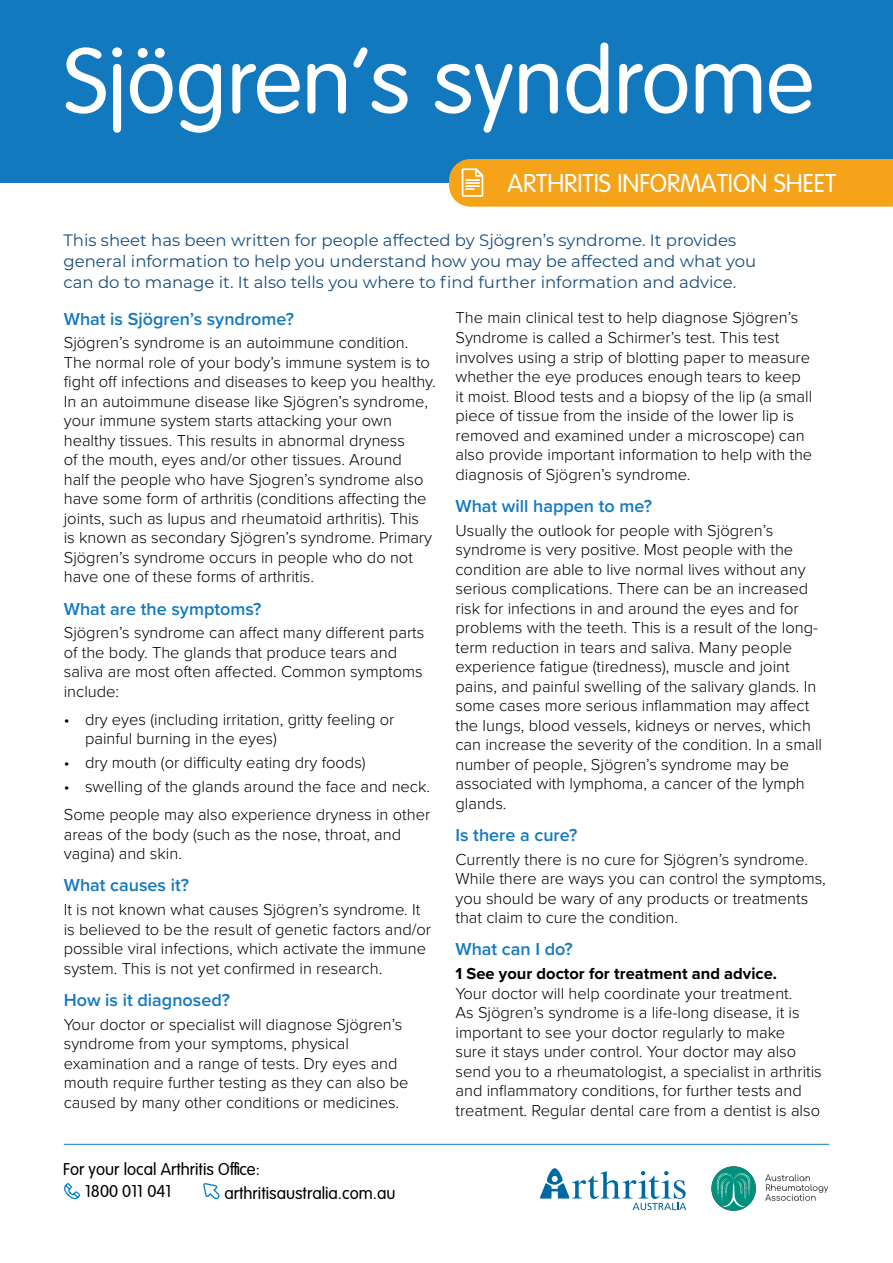
<style>
.page{position:relative;width:893px;height:1263px;background:#fff}
.page>*{position:absolute;margin:0;border:0;box-sizing:border-box;transform-origin:0 0}
.t1{font:300 97.5px "VAG Rundschrift D";color:#fff}
.t2{font:300 27px "VAG Rundschrift D";color:#fff}
.t3{font:600 18px "Proxima Nova";color:#1379bf}
.t4{font:300 18px/21.6px "VAG Rundschrift D";color:#000}
.t5{font:300 16.5px/19.5px "Proxima Nova";color:#000}
.t6{font:16.5px/21px "Montserrat";color:#184e7d}
.t7{font:700 16.5px "Proxima Nova";color:#000}
</style>
<div class="page">
<svg style="left:540px;top:1168px;width:146px;height:42px"></svg>
<svg style="left:711px;top:1166px;width:45px;height:45px"></svg>
<svg style="left:717px;top:1173px;width:33px;height:35px"></svg>
<svg style="left:765px;top:1174px;width:63px;height:27px"></svg>
<svg style="left:64px;top:1183px;width:16px;height:16px"></svg>
<svg style="left:203px;top:1183px;width:16px;height:16px"></svg>
<hr style="left:64px;top:1144px;width:765px;height:1px;background:#1379bf">
<div style="left:0;top:0;width:893px;height:183px;background:#1379bf"></div>
<div style="left:449px;top:159px;width:444px;height:48px;background:#f5a319"></div>
<h1 class="t1" style="left:64px;top:28px;width:752px">Sjögren’s syndrome</h1>
<h2 class="t2" style="left:508px;top:169px;width:330px">ARTHRITIS INFORMATION SHEET</h2>
<p class="t6" style="left:63px;top:229px;width:694px">This sheet has been written for people affected by Sjögren’s syndrome. It provides general information to help you understand how you may be affected and what you can do to manage it. It also tells you where to find further information and advice.</p>
<p class="t3" style="left:64px;top:305px;width:232px">What is Sjögren’s syndrome?</p>
<p class="t5" style="left:64px;top:332px;width:374px">Sjögren’s syndrome is an autoimmune condition.<br>The normal role of your body’s immune system is to fight off infections and diseases to keep you healthy.<br>In an autoimmune disease like Sjögren’s syndrome, your immune system starts attacking your own healthy tissues. This results in abnormal dryness<br>of the mouth, eyes and/or other tissues. Around<br>half the people who have Sjogren’s syndrome also have some form of arthritis (conditions affecting the joints, such as lupus and rheumatoid arthritis). This<br>is known as secondary Sjögren’s syndrome. Primary Sjögren’s syndrome occurs in people who do not have one of these forms of arthritis.</p>
<p class="t3" style="left:64px;top:595px;width:199px">What are the symptoms?</p>
<p class="t5" style="left:64px;top:622px;width:362px">Sjögren’s syndrome can affect many different parts of the body. The glands that produce tears and saliva are most often affected. Common symptoms include:</p>
<p class="t5" style="left:85px;top:709px;width:311px;text-indent:-21px">• dry eyes (including irritation, gritty feeling or painful burning in the eyes)</p>
<p class="t5" style="left:64px;top:752px;width:303px">• dry mouth (or difficulty eating dry foods)</p>
<p class="t5" style="left:64px;top:771px;width:368px;line-height:28px">• swelling of the glands around the face and neck.<br>Some people may also experience dryness in other</p>
<p class="t5" style="left:64px;top:823px;width:339px">areas of the body (such as the nose, throat, and vagina) and skin.</p>
<p class="t3" style="left:64px;top:872px;width:127px">What causes it?</p>
<p class="t5" style="left:64px;top:899px;width:369px">It is not known what causes Sjögren’s syndrome. It is believed to be the result of genetic factors and/or possible viral infections, which activate the immune system. This is not yet confirmed in research.</p>
<p class="t3" style="left:64px;top:986px;width:168px">How is it diagnosed?</p>
<p class="t5" style="left:64px;top:1013px;width:346px">Your doctor or specialist will diagnose Sjögren’s syndrome from your symptoms, physical examination and a range of tests. Dry eyes and mouth require further testing as they can also be caused by many other conditions or medicines.</p>
<p class="t5" style="left:455px;top:307px;width:358px">The main clinical test to help diagnose Sjögren’s Syndrome is called a Schirmer’s test. This test involves using a strip of blotting paper to measure whether the eye produces enough tears to keep it moist. Blood tests and a biopsy of the lip (a small piece of tissue from the inside of the lower lip is removed and examined under a microscope) can also provide important information to help with the diagnosis of Sjögren’s syndrome.</p>
<p class="t3" style="left:455px;top:492px;width:198px">What will happen to me?</p>
<p class="t5" style="left:455px;top:519px;width:368px">Usually the outlook for people with Sjögren’s syndrome is very positive. Most people with the condition are able to live normal lives without any serious complications. There can be an increased risk for infections in and around the eyes and for problems with the teeth. This is a result of the long&shy;term reduction in tears and saliva. Many people experience fatigue (tiredness), muscle and joint pains, and painful swelling of the salivary glands. In some cases more serious inflammation may affect the lungs, blood vessels, kidneys or nerves, which can increase the severity of the condition. In a small number of people, Sjögren’s syndrome may be associated with lymphoma, a cancer of the lymph glands.</p>
<p class="t3" style="left:455px;top:821px;width:123px">Is there a cure?</p>
<p class="t5" style="left:455px;top:848px;width:372px">Currently there is no cure for Sjögren’s syndrome.<br>While there are ways you can control the symptoms, you should be wary of any products or treatments that claim to cure the condition.</p>
<p class="t3" style="left:455px;top:936px;width:119px">What can I do?</p>
<p class="t7" style="left:455px;top:961px;width:323px">1 See your doctor for treatment and advice.</p>
<p class="t5" style="left:455px;top:982px;width:368px">Your doctor will help coordinate your treatment.<br>As Sjögren’s syndrome is a life-long disease, it is important to see your doctor regularly to make<br>sure it stays under control. Your doctor may also send you to a rheumatologist, a specialist in arthritis and inflammatory conditions, for further tests and treatment. Regular dental care from a dentist is also</p>
<p class="t4" style="left:85px;top:1159px;width:176px;text-indent:-22px">For your local Arthritis Office:<br>1800 011 041</p>
<p class="t4" style="left:225px;top:1183px;width:172px">arthritisaustralia.com.au</p>
</div>
